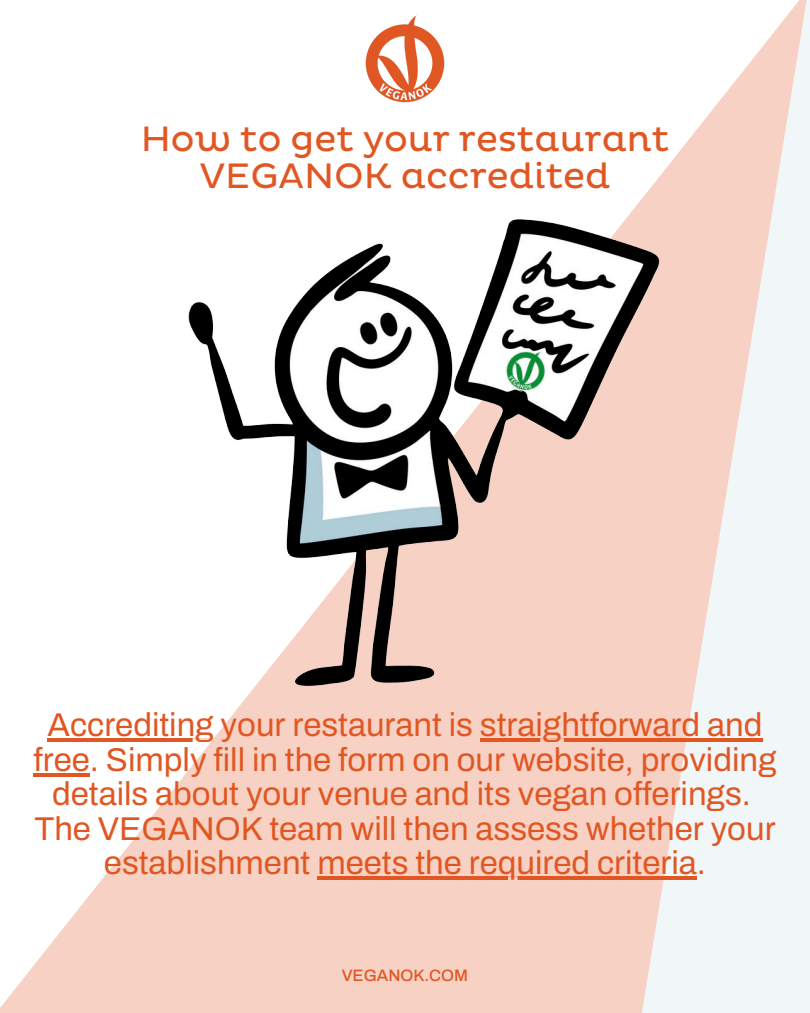
<style>
.page{position:relative;width:810px;height:1013px;background:#fff}
.page>*{position:absolute;margin:0;border:0;box-sizing:border-box;transform-origin:0 0}
.t1{font:36px/37.5px "Pluto";color:#e15723;text-align:center}
.t2{font:33px/34.5px "Archivo";color:#e15723;text-align:center}
.t3{font:500 16.5px "Archivo";color:#e15723}
</style>
<div class="page">
<svg style="left:0;top:702px;width:639px;height:310px;fill:#f7d2c4"></svg>
<svg style="left:639px;top:0;width:171px;height:1012px;fill:#f1f6f9"></svg>
<img style="left:365px;top:15px;width:80px;height:88px">
<hr style="left:48px;top:738px;width:166px;height:3px;background:#e15723">
<hr style="left:480px;top:738px;width:282px;height:3px;background:#e15723">
<hr style="left:34px;top:773px;width:56px;height:3px;background:#e15723">
<hr style="left:317px;top:876px;width:380px;height:3px;background:#e15723">
<img style="left:188px;top:203px;width:478px;height:499px">
<img style="left:497px;top:340px;width:60px;height:59px">
<h1 class="t1" style="left:141px;top:121px;width:530px">How to get your restaurant<br>VEGANOK accredited</h1>
<p class="t2" style="left:48px;top:708px;width:716px">Accrediting your restaurant is straightforward and</p>
<h1 class="t2" style="left:34px;top:742px;width:744px">free. Simply fill in the form on our website, providing details about your venue and its vegan offerings.<br>The VEGANOK team will then assess whether your establishment meets the required criteria.</h1>
<p class="t3" style="left:342px;top:966px;width:128px">VEGANOK.COM</p>
</div>
